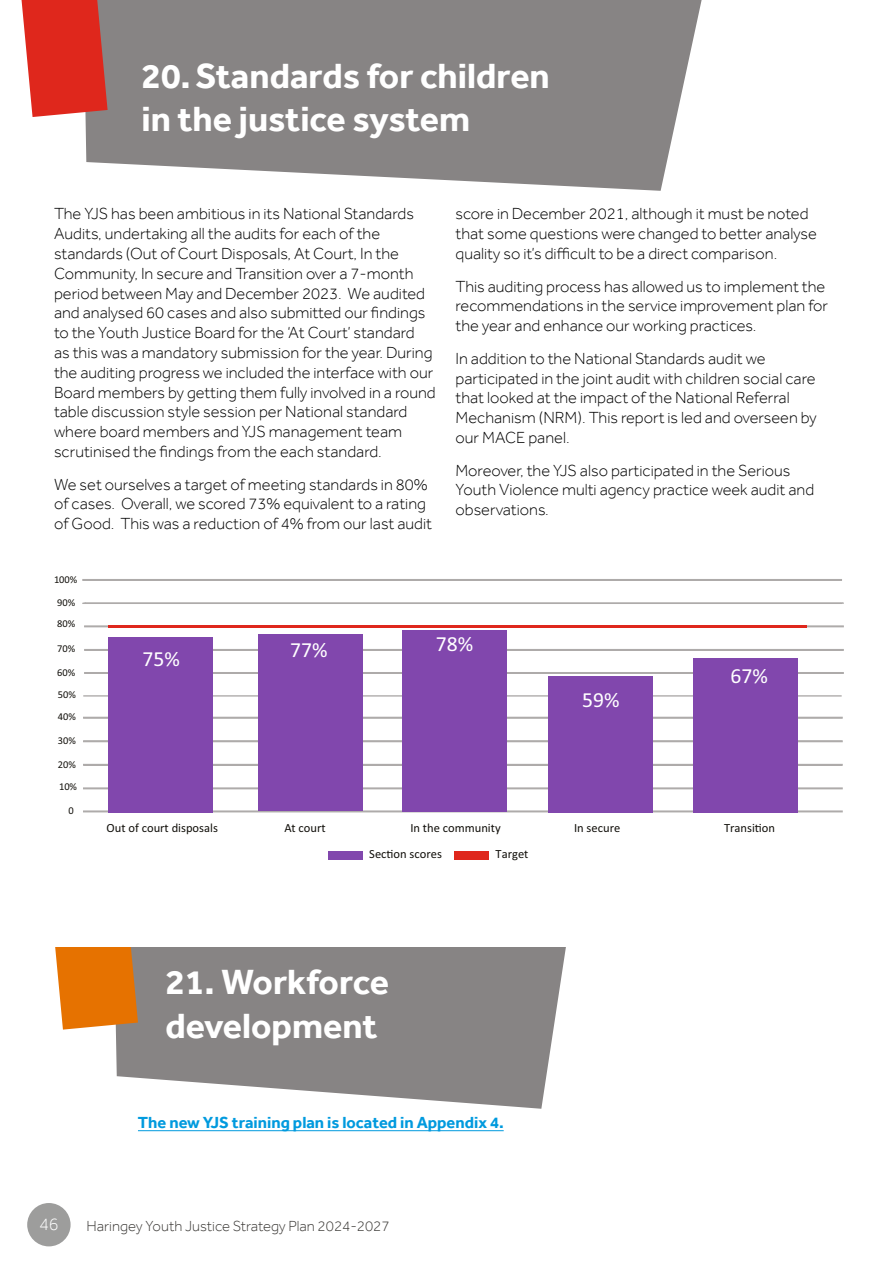
<style>
.page{position:relative;width:893px;height:1263px;background:#fff}
.page>*{position:absolute;margin:0;border:0;box-sizing:border-box;transform-origin:0 0}
.t1{font:700 36px/43.2px "Effra";color:#fff}
.t2{font:21.6px "Calibri";color:#fff}
.t3{font:300 18px "Effra";color:#fff}
.t4{font:300 16.5px/19.8px "Effra";color:#000}
.t5{font:700 16.5px "Effra";color:#009ade}
.t6{font:300 15px "Effra";color:#3b3936}
.t7{font:12.45px "Calibri";color:#12100b}
.t8{font:10.5px/21.9px "Calibri";color:#12100b}
</style>
<div class="page">
<div style="left:27px;top:1203px;width:44px;height:43px;background:#9d9d9c;border-radius:50%"></div>
<svg style="left:115px;top:947px;width:451px;height:162px;fill:#878484"></svg>
<svg style="left:55px;top:947px;width:83px;height:82px"></svg>
<div style="left:82px;top:579px;width:760px;height:2px;border:1px solid #aeabaa"></div>
<div style="left:84px;top:625px;width:760px;height:2px;border:1px solid #aeabaa"></div>
<hr style="left:109px;top:625px;width:698px;height:2px;background:#df271c">
<div style="left:84px;top:602px;width:760px;height:2px;border:1px solid #aeabaa"></div>
<div style="left:82px;top:602px;width:760px;height:2px;border:1px solid #aeabaa"></div>
<hr style="left:138px;top:1130px;width:366px;height:1px;background:#009ade">
<svg style="left:85px;top:0;width:617px;height:191px;fill:#878484"></svg>
<svg style="left:22px;top:0;width:86px;height:117px"></svg>
<div style="left:84px;top:649px;width:760px;height:2px;border:1px solid #aeabaa"></div>
<div style="left:84px;top:672px;width:760px;height:2px;border:1px solid #aeabaa"></div>
<hr style="left:83px;top:695px;width:759px;height:2px;background:#aeabaa">
<div style="left:83px;top:717px;width:760px;height:2px;border:1px solid #aeabaa"></div>
<div style="left:83px;top:740px;width:760px;height:2px;border:1px solid #aeabaa"></div>
<div style="left:83px;top:764px;width:760px;height:2px;border:1px solid #aeabaa"></div>
<div style="left:83px;top:787px;width:760px;height:2px;border:1px solid #aeabaa"></div>
<div style="left:83px;top:810px;width:760px;height:2px;border:1px solid #aeabaa"></div>
<div style="left:108px;top:637px;width:105px;height:176px;background:#8147ad"></div>
<div style="left:258px;top:634px;width:105px;height:177px;background:#8147ad"></div>
<div style="left:402px;top:630px;width:105px;height:181px;background:#8147ad"></div>
<div style="left:547px;top:676px;width:105px;height:137px;background:#8147ad"></div>
<div style="left:693px;top:658px;width:105px;height:154px;background:#8147ad"></div>
<div style="left:328px;top:851px;width:35px;height:8px;background:#8147ad"></div>
<div style="left:455px;top:851px;width:34px;height:8px;background:#df271c"></div>
<p class="t1" style="left:141px;top:54px;width:410px">20. Standards for children in the justice system</p>
<p class="t4" style="left:54px;top:204px;width:361px">The YJS has been ambitious in its National Standards Audits, undertaking all the audits for each of the standards (Out of Court Disposals, At Court, In the Community, In secure and Transition over a 7-month</p>
<p class="t4" style="left:54px;top:283px;width:373px">period between May and December 2023. We audited and analysed 60 cases and also submitted our findings</p>
<p class="t4" style="left:54px;top:323px;width:383px">to the Youth Justice Board for the ‘At Court’ standard<br>as this was a mandatory submission for the year. During the auditing progress we included the interface with our Board members by getting them fully involved in a round table discussion style session per National standard where board members and YJS management team</p>
<p class="t4" style="left:54px;top:442px;width:329px">scrutinised the findings from the each standard.</p>
<p class="t4" style="left:54px;top:474px;width:380px">We set ourselves a target of meeting standards in 80% of cases. Overall, we scored 73% equivalent to a rating of Good. This was a reduction of 4% from our last audit</p>
<p class="t8" style="left:54px;top:568px;width:25px">100%</p>
<p class="t8" style="left:57px;top:591px;width:20px">90%<br>80%</p>
<p class="t4" style="left:455px;top:204px;width:363px">score in December 2021, although it must be noted that some questions were changed to better analyse</p>
<p class="t4" style="left:455px;top:244px;width:323px">quality so it’s difficult to be a direct comparison.</p>
<p class="t4" style="left:455px;top:276px;width:374px">This auditing process has allowed us to implement the recommendations in the service improvement plan for the year and enhance our working practices.</p>
<p class="t4" style="left:455px;top:348px;width:362px">In addition to the National Standards audit we participated in the joint audit with children social care that looked at the impact of the National Referral</p>
<p class="t4" style="left:455px;top:408px;width:363px">Mechanism (NRM). This report is led and overseen by our MACE panel.</p>
<p class="t4" style="left:455px;top:460px;width:336px">Moreover, the YJS also participated in the Serious</p>
<p class="t4" style="left:455px;top:480px;width:360px">Youth Violence multi agency practice week audit and observations.</p>
<p class="t8" style="left:57px;top:637px;width:20px">70%</p>
<p class="t8" style="left:57px;top:661px;width:20px;text-align:justify">60% 50% 40%</p>
<p class="t8" style="left:58px;top:729px;width:20px">30%</p>
<p class="t8" style="left:58px;top:754px;width:20px">20%</p>
<p class="t8" style="left:59px;top:775px;width:20px">10%</p>
<p class="t8" style="left:69px;top:800px;width:7px">0</p>
<p class="t2" style="left:143px;top:644px;width:39px">75%</p>
<p class="t2" style="left:290px;top:635px;width:39px">77%</p>
<p class="t2" style="left:436px;top:629px;width:39px">78%</p>
<p class="t2" style="left:582px;top:684px;width:39px">59%</p>
<p class="t2" style="left:730px;top:660px;width:39px">67%</p>
<p class="t7" style="left:107px;top:819px;width:113px">Out of court disposals</p>
<p class="t7" style="left:284px;top:819px;width:43px">At court</p>
<p class="t7" style="left:410px;top:819px;width:92px">In the community</p>
<p class="t7" style="left:574px;top:819px;width:48px">In secure</p>
<p class="t7" style="left:724px;top:819px;width:53px">Transi˜on</p>
<p class="t7" style="left:369px;top:845px;width:74px">Sec˜on scores</p>
<p class="t7" style="left:496px;top:845px;width:34px">Target</p>
<p class="t1" style="left:165px;top:960px;width:225px">21. Workforce development</p>
<p class="t5" style="left:138px;top:1113px;width:367px">The new YJS training plan is located in Appendix 4.</p>
<p class="t3" style="left:39px;top:1214px;width:21px">46</p>
<p class="t6" style="left:86px;top:1217px;width:305px">Haringey Youth Justice Strategy Plan 2024-2027</p>
</div>
